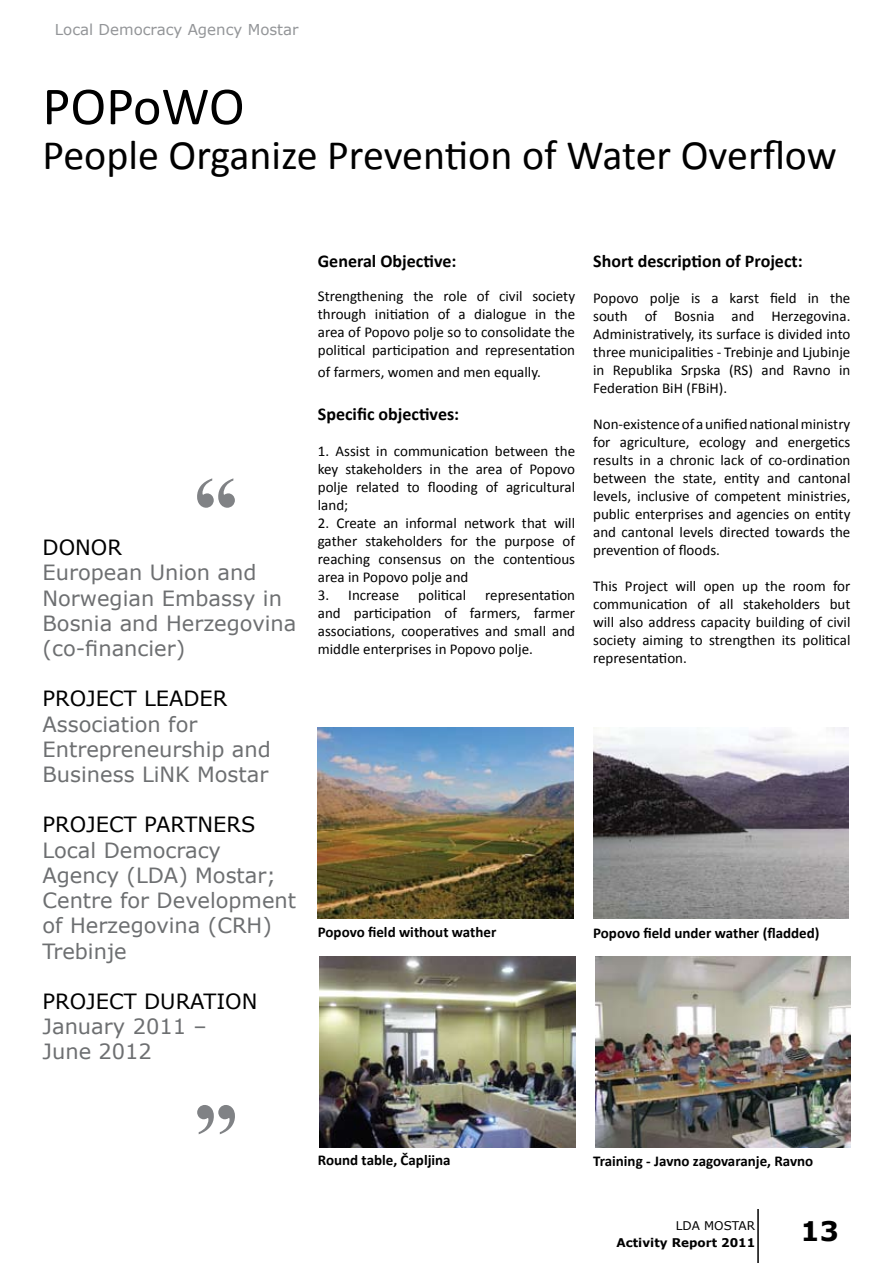
<style>
.page{position:relative;width:893px;height:1263px;background:#fff}
.page>*{position:absolute;margin:0;border:0;box-sizing:border-box;transform-origin:0 0}
.t1{font:700 90px "Times New Roman";color:#808285}
.t2{font:54px "Calibri";color:#000}
.t3{font:42px "Calibri";color:#000}
.t4{font:700 27px "Verdana";color:#000}
.t5{font:21px/25.2px "Verdana";color:#6d6f71}
.t6{font:21px "Verdana";color:#000}
.t7{font:700 18px "Calibri";color:#000}
.t8{font:15px/18px "Calibri";color:#000;text-align:justify}
.t9{font:700 15px "Calibri";color:#000}
.t10{font:15px "Verdana";color:#939598}
.t11{font:700 12px "Verdana";color:#000}
.t12{font:12px "Verdana";color:#000}
</style>
<div class="page">
<hr style="left:757px;top:1209px;width:2px;height:54px;background:#000">
<img style="left:318px;top:728px;width:255px;height:191px">
<img style="left:593px;top:728px;width:255px;height:191px">
<img style="left:320px;top:957px;width:255px;height:191px">
<img style="left:595px;top:957px;width:255px;height:191px">
<p class="t10" style="left:55px;top:20px;width:245px">Local Democracy Agency Mostar</p>
<h2 class="t2" style="left:43px;top:72px;width:204px">POPoWO</h2>
<h3 class="t3" style="left:43px;top:129px;width:796px">People Organize Prevention of Water Overflow</h3>
<h1 class="t1" style="left:194px;top:447px;width:46px">“</h1>
<h3 class="t6" style="left:43px;top:533px;width:81px">DONOR</h3>
<h3 class="t5" style="left:43px;top:560px;width:255px">European Union and<br>Norwegian Embassy in<br>Bosnia and Herzegovina (co-financier)</h3>
<h3 class="t6" style="left:43px;top:684px;width:186px">PROJECT LEADER</h3>
<h3 class="t5" style="left:43px;top:711px;width:230px">Association for<br>Entrepreneurship and<br>Business LiNK Mostar</h3>
<h3 class="t6" style="left:43px;top:810px;width:214px">PROJECT PARTNERS</h3>
<h3 class="t5" style="left:43px;top:837px;width:255px">Local Democracy<br>Agency (LDA) Mostar;<br>Centre for Development of Herzegovina (CRH)<br>Trebinje</h3>
<h3 class="t6" style="left:43px;top:987px;width:216px">PROJECT DURATION</h3>
<h3 class="t5" style="left:43px;top:1014px;width:166px">January 2011 –<br>June 2012</h3>
<h1 class="t1" style="left:239px;top:1166px;width:46px;rotate:-180deg">“</h1>
<p class="t7" style="left:318px;top:250px;width:140px">General Objective:</p>
<p class="t8" style="left:318px;top:288px;width:259px">Strengthening the role of civil society through initiation of a dialogue in the area of Popovo polje so to consolidate the political participation and representation</p>
<p class="t8" style="left:318px;top:363px;width:225px">of farmers, women and men equally.</p>
<p class="t7" style="left:318px;top:403px;width:143px">Specific objectives:</p>
<p class="t8" style="left:318px;top:442px;width:259px">1. Assist in communication between the key stakeholders in the area of Popovo polje related to flooding of agricultural land;</p>
<p class="t8" style="left:318px;top:514px;width:259px">2. Create an informal network that will gather stakeholders for the purpose of reaching consensus on the contentious area in Popovo polje and</p>
<p class="t8" style="left:318px;top:586px;width:83px">3. Increase</p>
<p class="t8" style="left:418px;top:586px;width:49px">political</p>
<p class="t8" style="left:318px;top:586px;width:259px;text-indent:167px">representation and participation of farmers, farmer associations, cooperatives and small and middle enterprises in Popovo polje.</p>
<p class="t7" style="left:593px;top:250px;width:211px">Short description of Project:</p>
<p class="t8" style="left:593px;top:289px;width:259px">Popovo polje is a karst field in the south of Bosnia and Herzegovina.<br>Administratively, its surface is divided into three municipalities - Trebinje and Ljubinje in Republika Srpska (RS) and Ravno in Federation BiH (FBiH).</p>
<p class="t8" style="left:593px;top:415px;width:259px">Non-existence of a unified national ministry for agriculture, ecology and energetics results in a chronic lack of co-ordination between the state, entity and cantonal levels, inclusive of competent ministries, public enterprises and agencies on entity and cantonal levels directed towards the prevention of floods.</p>
<p class="t8" style="left:593px;top:577px;width:259px">This Project will open up the room for communication of all stakeholders but will also address capacity building of civil society aiming to strengthen its political representation.</p>
<p class="t9" style="left:318px;top:922px;width:180px">Popovo field without wather</p>
<p class="t9" style="left:318px;top:1150px;width:134px">Round table, Čapljina</p>
<p class="t9" style="left:593px;top:923px;width:228px">Popovo field under wather (fladded)</p>
<p class="t9" style="left:593px;top:1151px;width:222px">Training - Javno zagovaranje, Ravno</p>
<p class="t12" style="left:676px;top:1217px;width:81px">LDA MOSTAR</p>
<p class="t11" style="left:616px;top:1234px;width:140px">Activity Report 2011</p>
<h3 class="t4" style="left:801px;top:1212px;width:40px">13</h3>
</div>
